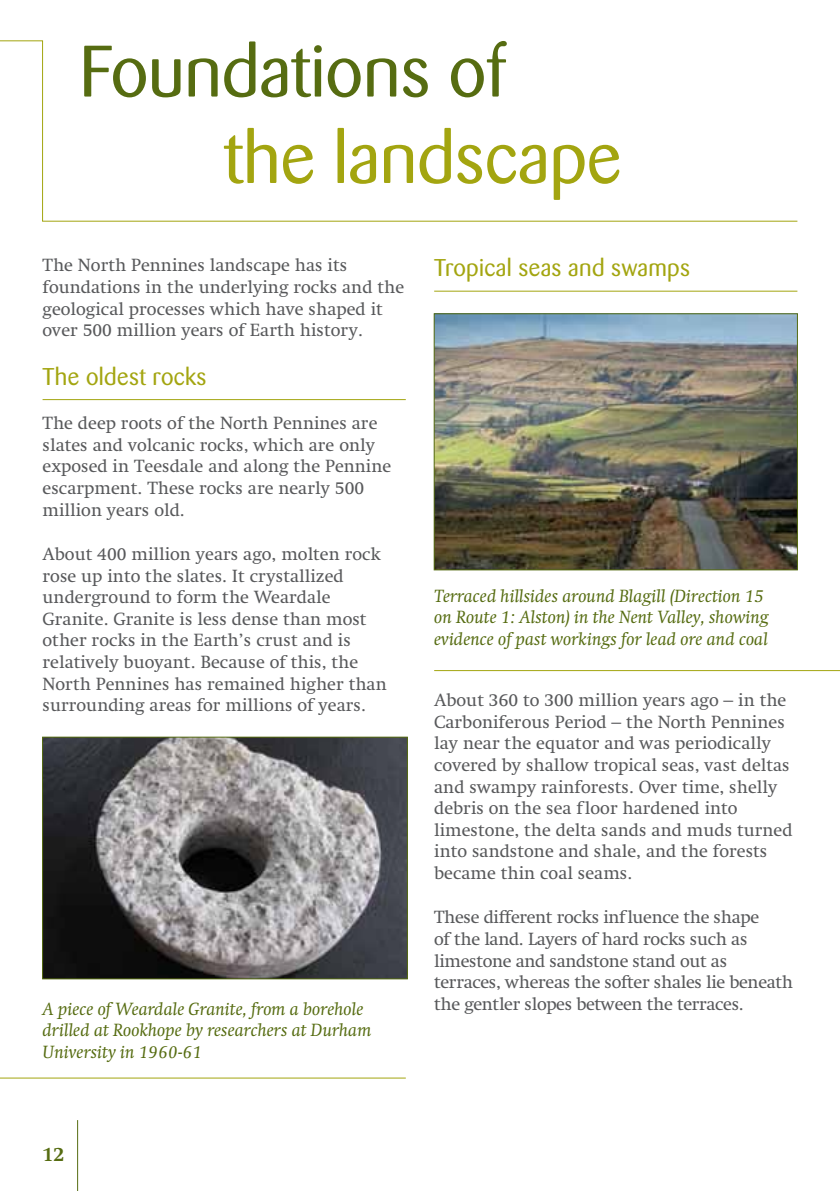
<style>
.page{position:relative;width:840px;height:1191px;background:#fff}
.page>*{position:absolute;margin:0;border:0;box-sizing:border-box;transform-origin:0 0}
.t1{font:72px "Barmeno BQ";color:#566c11}
.t2{font:72px "Barmeno BQ";color:#a3a510}
.t3{font:24px "Barmeno BQ";letter-spacing:.015em;color:#a3a510}
.t4{font:700 20px "Swift LT Std";color:#566c11}
.t5{font:18px/21.6px "Swift LT Std";color:#58595b}
.t6{font:italic 18px/21.6px "Swift LT Std";color:#566c11}
.t7{font:18px/21.6px "Swift LT Std";letter-spacing:-.02em;color:#58595b}
</style>
<div class="page">
<hr style="left:77px;top:1120px;width:1px;height:71px;background:#566c11">
<hr style="left:43px;top:399px;width:362px;height:1px;background:#a3a510">
<hr style="left:434px;top:291px;width:363px;height:1px;background:#a3a510">
<img style="left:435px;top:315px;width:360px;height:253px">
<div style="left:433px;top:313px;width:364px;height:257px;border:1px solid #566c11"></div>
<svg style="left:0;top:40px;width:798px;height:182px"></svg>
<hr style="left:434px;top:670px;width:405px;height:1px;background:#a3a510">
<hr style="left:0;top:1077px;width:405px;height:1px;background:#a3a510">
<img style="left:44px;top:738px;width:361px;height:239px">
<div style="left:42px;top:736px;width:365px;height:243px;border:1px solid #566c11"></div>
<h1 class="t1" style="left:79px;top:30px;width:427px">Foundations of</h1>
<h1 class="t2" style="left:223px;top:116px;width:399px">the landscape</h1>
<p class="t5" style="left:43px;top:255px;width:363px">The North Pennines landscape has its foundations in the underlying rocks and the geological processes which have shaped it over 500 million years of Earth history.</p>
<h2 class="t3" style="left:43px;top:363px;width:165px">The oldest rocks</h2>
<p class="t5" style="left:43px;top:413px;width:350px">The deep roots of the North Pennines are slates and volcanic rocks, which are only exposed in Teesdale and along the Pennine escarpment. These rocks are nearly 500 million years old.</p>
<p class="t5" style="left:43px;top:543px;width:345px">About 400 million years ago, molten rock rose up into the slates. It crystallized underground to form the Weardale Granite. Granite is less dense than most other rocks in the Earth’s crust and is relatively buoyant. Because of this, the North Pennines has remained higher than surrounding areas for millions of years.</p>
<p class="t6" style="left:43px;top:998px;width:330px">A piece of Weardale Granite, from a borehole drilled at Rookhope by researchers at Durham<br>University in 1960-61</p>
<h2 class="t3" style="left:434px;top:254px;width:257px">Tropical seas and swamps</h2>
<p class="t6" style="left:434px;top:585px;width:336px">Terraced hillsides around Blagill (Direction 15 on Route 1: Alston) in the Nent Valley, showing evidence of past workings for lead ore and coal</p>
<p class="t5" style="left:434px;top:689px;width:360px">About 360 to 300 million years ago – in the Carboniferous Period – the North Pennines lay near the equator and was periodically covered by shallow tropical seas, vast deltas and swampy rainforests. Over time, shelly debris on the sea floor hardened into limestone, the delta sands and muds turned into sandstone and shale, and the forests became thin coal seams.</p>
<p class="t7" style="left:434px;top:907px;width:360px">These different rocks influence the shape<br>of the land. Layers of hard rocks such as limestone and sandstone stand out as terraces, whereas the softer shales lie beneath the gentler slopes between the terraces.</p>
<p class="t4" style="left:43px;top:1143px;width:23px">12</p>
</div>
